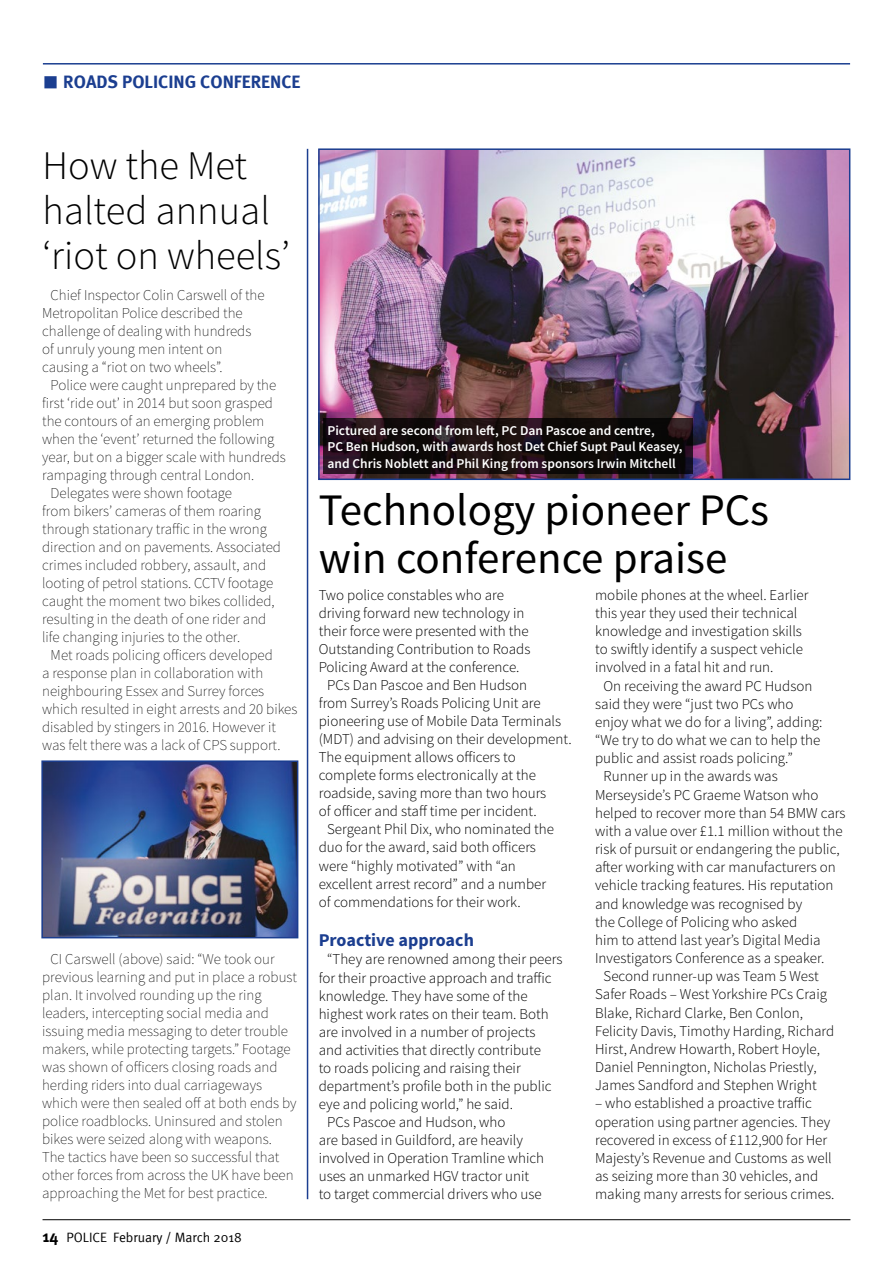
<style>
.page{position:relative;width:893px;height:1263px;background:#fff}
.page>*{position:absolute;margin:0;border:0;box-sizing:border-box;transform-origin:0 0}
.t1{font:45px/48px "Source Sans Pro";color:#000}
.t2{font:300 40.5px/45px "Source Sans Pro";color:#000}
.t3{font:700 18px "Meta";color:#1b3e90}
.t4{font:700 18px "Source Sans Pro";color:#1b3e90}
.t5{font:300 15px/18.1px "Source Sans Pro";color:#000}
.t6{font:200 15px/18px "Source Sans Pro";color:#000}
.t7{font:600 13.5px/16.5px "Source Sans Pro";color:#fff}
.t8{font:13.5px "Meta Normal";color:#000}
.s1{font-family:"Meta";font-weight:700;font-size:16.5px}
</style>
<div class="page">
<hr style="left:43px;top:1219px;width:807px;height:1px;background:#000">
<img style="left:321px;top:151px;width:526px;height:326px">
<div style="left:318px;top:148px;width:532px;height:332px;border:2px solid #1b3e90"></div>
<hr style="left:43px;top:63px;width:807px;height:2px;background:#1b3e90">
<hr style="left:307px;top:149px;width:1px;height:1050px;background:#1b3e90">
<svg style="left:323px;top:418px;width:370px;height:56px;fill:#100909"></svg>
<img style="left:44px;top:763px;width:251px;height:172px">
<div style="left:41px;top:760px;width:257px;height:178px;border:2px solid #1b3e90"></div>
<p class="t3" style="left:43px;top:72px;width:259px">■ ROADS POLICING CONFERENCE</p>
<h2 class="t2" style="left:42px;top:143px;width:249px">How the Met halted annual ‘riot on wheels’</h2>
<p class="t6" style="left:51px;top:286px;width:215px">Chief Inspector Colin Carswell of the</p>
<p class="t6" style="left:42px;top:304px;width:202px">Metropolitan Police described the</p>
<p class="t6" style="left:42px;top:322px;width:211px">challenge of dealing with hundreds</p>
<p class="t6" style="left:42px;top:340px;width:182px">of unruly young men intent on</p>
<p class="t6" style="left:42px;top:358px;width:182px">causing a “riot on two wheels”.</p>
<p class="t6" style="left:51px;top:376px;width:227px">Police were caught unprepared by the</p>
<p class="t6" style="left:42px;top:394px;width:232px">first ‘ride out’ in 2014 but soon grasped</p>
<p class="t6" style="left:42px;top:412px;width:224px">the contours of an emerging problem</p>
<p class="t6" style="left:42px;top:430px;width:234px">when the ‘event’ returned the following</p>
<p class="t6" style="left:42px;top:448px;width:245px">year, but on a bigger scale with hundreds</p>
<p class="t6" style="left:42px;top:466px;width:213px">rampaging through central London.</p>
<p class="t6" style="left:51px;top:484px;width:183px">Delegates were shown footage</p>
<p class="t6" style="left:42px;top:502px;width:220px">from bikers’ cameras of them roaring</p>
<p class="t6" style="left:42px;top:520px;width:226px">through stationary traffic in the wrong</p>
<p class="t6" style="left:42px;top:538px;width:240px">direction and on pavements. Associated</p>
<p class="t6" style="left:42px;top:556px;width:225px">crimes included robbery, assault, and</p>
<p class="t6" style="left:42px;top:574px;width:233px">looting of petrol stations. CCTV footage</p>
<p class="t6" style="left:42px;top:592px;width:234px">caught the moment two bikes collided,</p>
<p class="t6" style="left:42px;top:610px;width:226px">resulting in the death of one rider and</p>
<p class="t6" style="left:42px;top:628px;width:199px">life changing injuries to the other.</p>
<p class="t6" style="left:51px;top:646px;width:224px">Met roads policing officers developed</p>
<p class="t6" style="left:42px;top:664px;width:223px">a response plan in collaboration with</p>
<p class="t6" style="left:42px;top:682px;width:224px">neighbouring Essex and Surrey forces</p>
<p class="t6" style="left:42px;top:700px;width:257px">which resulted in eight arrests and 20 bikes</p>
<p class="t6" style="left:42px;top:718px;width:235px">disabled by stingers in 2016. However it</p>
<p class="t6" style="left:42px;top:736px;width:240px">was felt there was a lack of CPS support.</p>
<p class="t6" style="left:42px;top:950px;width:256px;text-indent:9px">CI Carswell (above) said: “We took our previous learning and put in place a robust plan. It involved rounding up the ring leaders, intercepting social media and issuing media messaging to deter trouble makers, while protecting targets.” Footage was shown of officers closing roads and herding riders into dual carriageways which were then sealed off at both ends by police roadblocks. Uninsured and stolen bikes were seized along with weapons.<br>The tactics have been so successful that other forces from across the UK have been approaching the Met for best practice.</p>
<p class="t8" style="left:43px;top:1229px;width:201px"><span class="s1">14</span> POLICE February / March 2018</p>
<p class="t7" style="left:327px;top:422px;width:357px">Pictured are second from left, PC Dan Pascoe and centre,<br>PC Ben Hudson, with awards host Det Chief Supt Paul Keasey, and Chris Noblett and Phil King from sponsors Irwin Mitchell</p>
<h1 class="t1" style="left:319px;top:487px;width:452px">Technology pioneer PCs win conference praise</h1>
<p class="t5" style="left:319px;top:586px;width:187px">Two police constables who are</p>
<p class="t5" style="left:319px;top:604px;width:207px">driving forward new technology in</p>
<p class="t5" style="left:319px;top:622px;width:211px">their force were presented with the</p>
<p class="t5" style="left:319px;top:640px;width:213px">Outstanding Contribution to Roads</p>
<p class="t5" style="left:319px;top:658px;width:202px">Policing Award at the conference.</p>
<p class="t5" style="left:327px;top:676px;width:201px">PCs Dan Pascoe and Ben Hudson</p>
<p class="t5" style="left:319px;top:694px;width:224px">from Surrey’s Roads Policing Unit are</p>
<p class="t5" style="left:319px;top:712px;width:244px">pioneering use of Mobile Data Terminals</p>
<p class="t5" style="left:319px;top:730px;width:255px">(MDT) and advising on their development.</p>
<p class="t5" style="left:319px;top:748px;width:199px">The equipment allows officers to</p>
<p class="t5" style="left:319px;top:766px;width:219px">complete forms electronically at the</p>
<p class="t5" style="left:319px;top:784px;width:229px">roadside, saving more than two hours</p>
<p class="t5" style="left:319px;top:802px;width:220px">of officer and staff time per incident.</p>
<p class="t5" style="left:327px;top:820px;width:228px">Sergeant Phil Dix, who nominated the</p>
<p class="t5" style="left:319px;top:838px;width:219px">duo for the award, said both officers</p>
<p class="t5" style="left:319px;top:856px;width:199px">were “highly motivated” with “an</p>
<p class="t5" style="left:319px;top:874px;width:229px">excellent arrest record” and a number</p>
<p class="t5" style="left:319px;top:893px;width:204px">of commendations for their work.</p>
<p class="t4" style="left:319px;top:929px;width:157px">Proactive approach</p>
<p class="t5" style="left:327px;top:950px;width:237px">“They are renowned among their peers</p>
<p class="t5" style="left:319px;top:968px;width:234px">for their proactive approach and traffic</p>
<p class="t5" style="left:319px;top:986px;width:210px">knowledge. They have some of the</p>
<p class="t5" style="left:319px;top:1005px;width:231px">highest work rates on their team. Both</p>
<p class="t5" style="left:319px;top:1023px;width:218px">are involved in a number of projects</p>
<p class="t5" style="left:319px;top:1041px;width:224px">and activities that directly contribute</p>
<p class="t5" style="left:319px;top:1059px;width:204px">to roads policing and raising their</p>
<p class="t5" style="left:319px;top:1077px;width:234px">department’s profile both in the public</p>
<p class="t5" style="left:319px;top:1095px;width:196px">eye and policing world,” he said.</p>
<p class="t5" style="left:327px;top:1113px;width:180px">PCs Pascoe and Hudson, who</p>
<p class="t5" style="left:319px;top:1131px;width:206px">are based in Guildford, are heavily</p>
<p class="t5" style="left:319px;top:1149px;width:227px">involved in Operation Tramline which</p>
<p class="t5" style="left:319px;top:1167px;width:212px">uses an unmarked HGV tractor unit</p>
<p class="t5" style="left:319px;top:1185px;width:225px">to target commercial drivers who use</p>
<p class="t5" style="left:595px;top:586px;width:215px">mobile phones at the wheel. Earlier</p>
<p class="t5" style="left:595px;top:604px;width:204px">this year they used their technical</p>
<p class="t5" style="left:595px;top:622px;width:208px">knowledge and investigation skills</p>
<p class="t5" style="left:595px;top:640px;width:209px">to swiftly identify a suspect vehicle</p>
<p class="t5" style="left:595px;top:658px;width:180px">involved in a fatal hit and run.</p>
<p class="t5" style="left:604px;top:677px;width:210px">On receiving the award PC Hudson</p>
<p class="t5" style="left:595px;top:695px;width:200px">said they were “just two PCs who</p>
<p class="t5" style="left:595px;top:713px;width:229px">enjoy what we do for a living”, adding:</p>
<p class="t5" style="left:595px;top:731px;width:227px">“We try to do what we can to help the</p>
<p class="t5" style="left:595px;top:749px;width:199px">public and assist roads policing.”</p>
<p class="t5" style="left:604px;top:767px;width:176px">Runner up in the awards was</p>
<p class="t5" style="left:595px;top:786px;width:225px">Merseyside’s PC Graeme Watson who</p>
<p class="t5" style="left:595px;top:804px;width:252px">helped to recover more than 54 BMW cars</p>
<p class="t5" style="left:595px;top:822px;width:249px">with a value over £1.1 million without the</p>
<p class="t5" style="left:595px;top:840px;width:246px">risk of pursuit or endangering the public,</p>
<p class="t5" style="left:595px;top:858px;width:242px">after working with car manufacturers on</p>
<p class="t5" style="left:595px;top:876px;width:240px">vehicle tracking features. His reputation</p>
<p class="t5" style="left:595px;top:895px;width:209px">and knowledge was recognised by</p>
<p class="t5" style="left:595px;top:913px;width:204px">the College of Policing who asked</p>
<p class="t5" style="left:595px;top:931px;width:227px">him to attend last year’s Digital Media</p>
<p class="t5" style="left:595px;top:949px;width:231px">Investigators Conference as a speaker.</p>
<p class="t5" style="left:604px;top:967px;width:217px">Second runner-up was Team 5 West</p>
<p class="t5" style="left:595px;top:985px;width:234px">Safer Roads – West Yorkshire PCs Craig</p>
<p class="t5" style="left:595px;top:1004px;width:209px">Blake, Richard Clarke, Ben Conlon,</p>
<p class="t5" style="left:595px;top:1022px;width:241px">Felicity Davis, Timothy Harding, Richard</p>
<p class="t5" style="left:595px;top:1040px;width:226px">Hirst, Andrew Howarth, Robert Hoyle,</p>
<p class="t5" style="left:595px;top:1058px;width:223px">Daniel Pennington, Nicholas Priestly,</p>
<p class="t5" style="left:595px;top:1076px;width:223px">James Sandford and Stephen Wright</p>
<p class="t5" style="left:595px;top:1094px;width:241px">– who established a proactive traffic operation using partner agencies. They recovered in excess of £112,900 for Her Majesty’s Revenue and Customs as well as seizing more than 30 vehicles, and making many arrests for serious crimes.</p>
</div>
